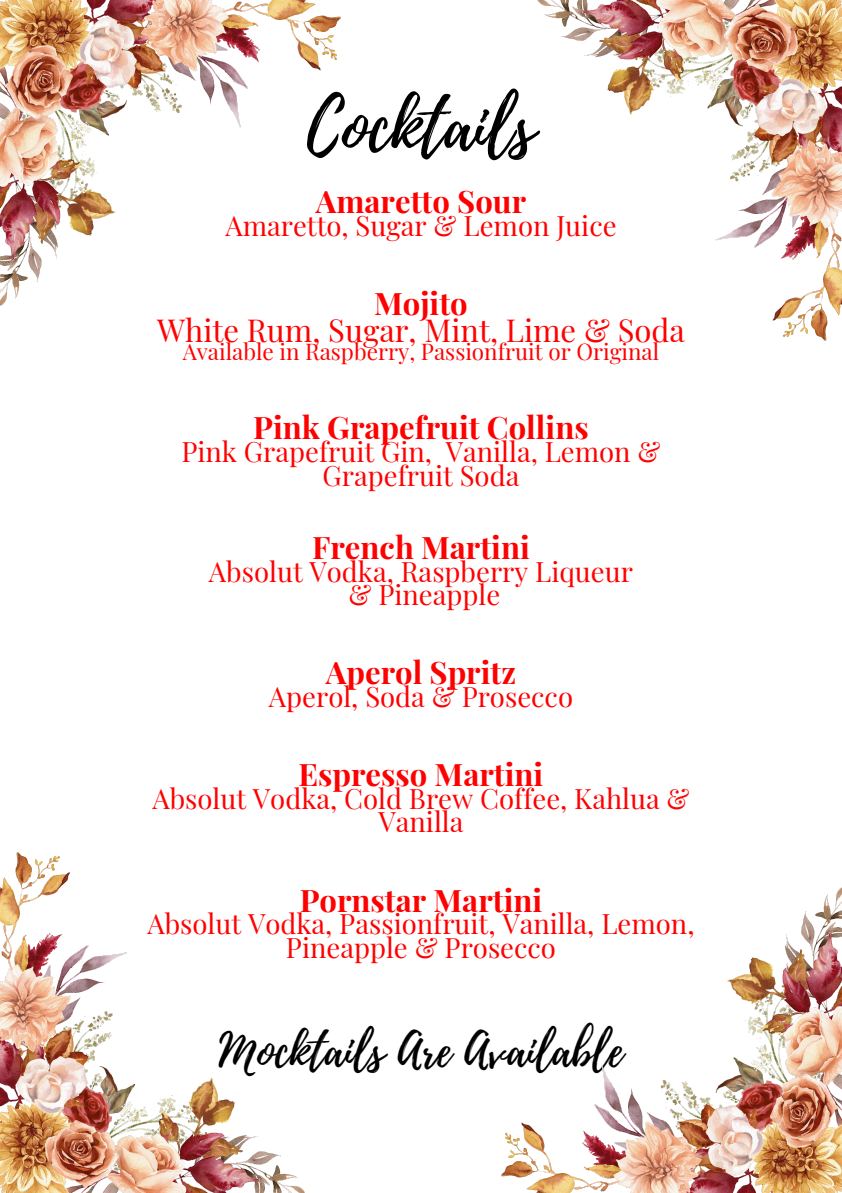
<style>
.page{position:relative;width:842px;height:1193px;background:#fff}
.page>*{position:absolute;margin:0;border:0;box-sizing:border-box;transform-origin:0 0}
.t1{font:69.55px "Playlist Script";color:#000}
.t2{font:45.95px "Playlist Script";color:#000}
.t3{font:700 31px "Playfair Display";color:#f00}
.t4{font:31px "Playfair Display";color:#f00}
.t5{font:27.5px/23.2px "Playfair Display";color:#f00;text-align:center}
.t6{font:22.5px "Playfair Display";color:#f00}
</style>
<div class="page">
<img style="left:0;top:0;width:340px;height:305px">
<img style="left:537px;top:0;width:305px;height:340px">
<img style="left:502px;top:887px;width:340px;height:305px">
<img style="left:0;top:852px;width:305px;height:340px">
<h3 class="t1" style="left:307px;top:77px;width:229px">Cocktails</h3>
<p class="t3" style="left:316px;top:179px;width:212px">Amaretto Sour</p>
<p class="t5" style="left:225px;top:213px;width:393px">Amaretto, Sugar &amp; Lemon Juice</p>
<p class="t3" style="left:374px;top:281px;width:95px">Mojito</p>
<h1 class="t4" style="left:157px;top:308px;width:529px">White Rum, Sugar, Mint, Lime &amp; Soda</h1>
<h3 class="t6" style="left:183px;top:336px;width:478px">Available in Raspberry, Passionfruit or Original</h3>
<p class="t3" style="left:253px;top:406px;width:337px">Pink Grapefruit Collins</p>
<p class="t5" style="left:181px;top:439px;width:481px">Pink Grapefruit Gin, Vanilla, Lemon &amp;<br>Grapefruit Soda</p>
<p class="t3" style="left:312px;top:525px;width:219px">French Martini</p>
<p class="t5" style="left:209px;top:558px;width:425px">Absolut Vodka, Raspberry Liqueur &amp; Pineapple</p>
<p class="t3" style="left:326px;top:650px;width:192px">Aperol Spritz</p>
<p class="t5" style="left:269px;top:683px;width:306px">Aperol, Soda &amp; Prosecco</p>
<h3 class="t3" style="left:299px;top:752px;width:246px">Espresso Martini</h3>
<h3 class="t5" style="left:152px;top:785px;width:539px">Absolut Vodka, Cold Brew Coffee, Kahlua &amp;<br>Vanilla</h3>
<h3 class="t3" style="left:300px;top:877px;width:244px">Pornstar Martini</h3>
<h3 class="t5" style="left:147px;top:911px;width:548px">Absolut Vodka, Passionfruit, Vanilla, Lemon,<br>Pineapple &amp; Prosecco</h3>
<h3 class="t2" style="left:219px;top:1017px;width:406px">Mocktails Are Available</h3>
</div>
